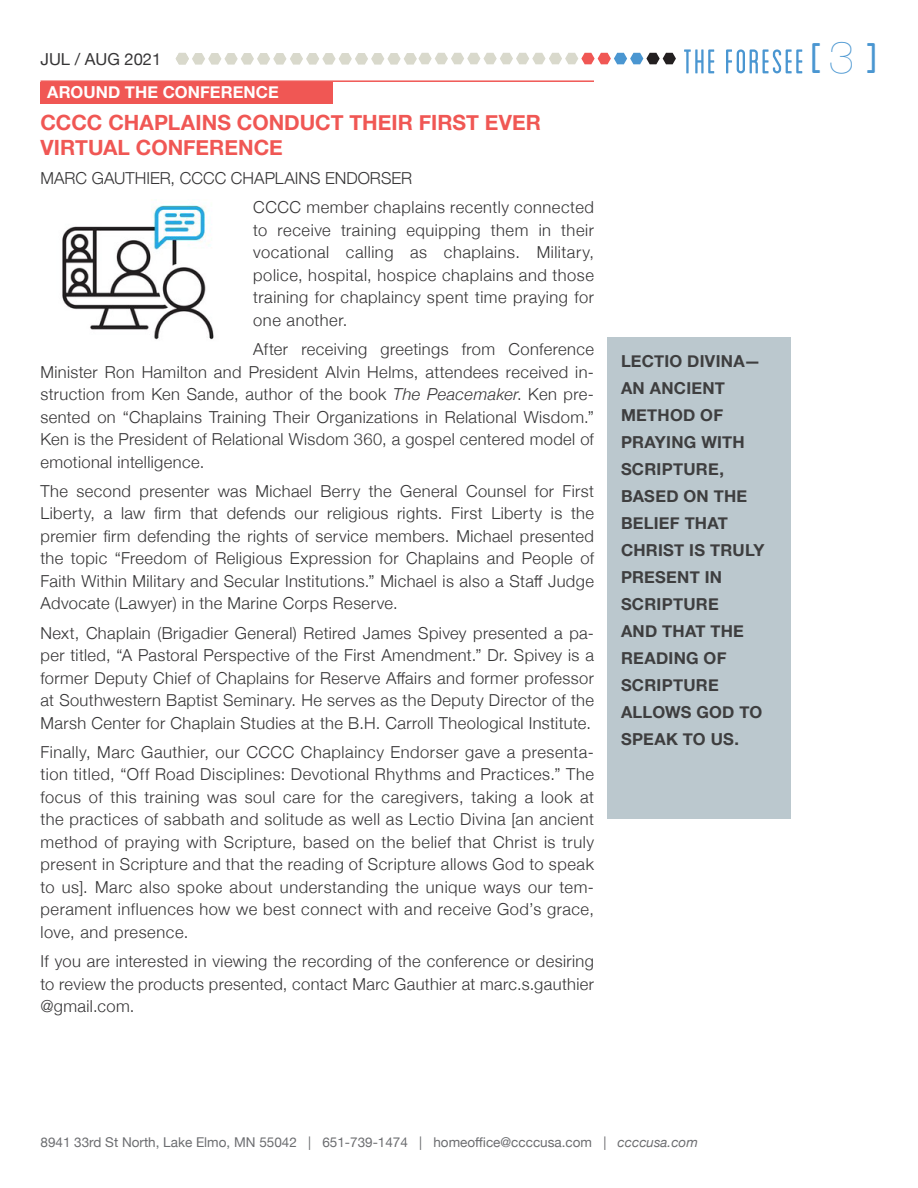
<style>
.page{position:relative;width:918px;height:1188px;background:#fff}
.page>*{position:absolute;margin:0;border:0;box-sizing:border-box;transform-origin:0 0}
.t1{font:condensed 45px "Blanch";color:#4a96d1}
.HELVETICA_BOLD_HEAD{font:700 21px/25.2px "Helvetica Neue";color:#f05754}
.BODY{font:300 16.5px/22.5px "Helvetica Neue";letter-spacing:.025em;color:#363536;text-align:justify}
.Call_out-_flushLeft{font:700 16.5px/27px "Helvetica Neue";letter-spacing:.015em;color:#3e3e3f}
.BODY-2{font:300 16.5px "Helvetica Neue";color:#363536}
.Helvetica_Bold_Sub-h{font:700 16.5px "Helvetica Neue";letter-spacing:.005em;color:#fff}
.t2{font:16.5px "Helvetica Neue";color:#363536}
.t3{font:13.5px "Helvetica Neue";color:#6c6d70}
.s1{font-style:italic}
.s2{font-family:"Helvetica Neue";font-weight:200;font-stretch:normal}
</style>
<div class="page">
<svg style="left:684px;top:49px;width:118px;height:24px"></svg>
<svg style="left:175px;top:53px;width:501px;height:12px"></svg>
<hr style="left:40px;top:80px;width:554px;height:2px;background:#f05754">
<div style="left:40px;top:82px;width:293px;height:21px;background:#f05754"></div>
<div style="left:608px;top:338px;width:183px;height:481px;background:#bbc8ce"></div>
<img style="left:62px;top:201px;width:152px;height:139px">
<p class="t2" style="left:40px;top:48px;width:122px">JUL / AUG 2021</p>
<p class="Helvetica_Bold_Sub-h" style="left:47px;top:79px;width:233px">AROUND THE CONFERENCE</p>
<p class="HELVETICA_BOLD_HEAD" style="left:40px;top:110px;width:502px">CCCC CHAPLAINS CONDUCT THEIR FIRST EVER<br>VIRTUAL CONFERENCE</p>
<p class="BODY-2" style="left:40px;top:165px;width:373px">MARC GAUTHIER, CCCC CHAPLAINS ENDORSER</p>
<p class="BODY" style="left:253px;top:195px;width:342px">CCCC member chaplains recently connected to receive training equipping them in their vocational calling as chaplains. Military, police, hospital, hospice chaplains and those training for chaplaincy spent time praying for one another.</p>
<p class="BODY" style="left:40px;top:337px;width:555px;text-indent:213px">After receiving greetings from Conference Minister Ron Hamilton and President Alvin Helms, attendees received in&shy;struction from Ken Sande, author of the book <span class="s1">The Peacemaker</span>. Ken pre&shy;sented on “Chaplains Training Their Organizations in Relational Wisdom.” Ken is the President of Relational Wisdom 360, a gospel centered model of emotional intelligence.</p>
<p class="BODY" style="left:40px;top:478px;width:555px">The second presenter was Michael Berry the General Counsel for First Liberty, a law firm that defends our religious rights. First Liberty is the premier firm defending the rights of service members. Michael presented the topic “Freedom of Religious Expression for Chaplains and People of Faith Within Military and Secular Institutions.” Michael is also a Staff Judge Advocate (Lawyer) in the Marine Corps Reserve.</p>
<p class="BODY" style="left:40px;top:620px;width:555px">Next, Chaplain (Brigadier General) Retired James Spivey presented a pa&shy;per titled, “A Pastoral Perspective of the First Amendment.” Dr. Spivey is a former Deputy Chief of Chaplains for Reserve Affairs and former professor at Southwestern Baptist Seminary. He serves as the Deputy Director of the Marsh Center for Chaplain Studies at the B.H. Carroll Theological Institute.</p>
<p class="BODY" style="left:40px;top:739px;width:555px">Finally, Marc Gauthier, our CCCC Chaplaincy Endorser gave a presenta&shy;tion titled, “Off Road Disciplines: Devotional Rhythms and Practices.” The focus of this training was soul care for the caregivers, taking a look at the practices of sabbath and solitude as well as Lectio Divina [an ancient method of praying with Scripture, based on the belief that Christ is truly present in Scripture and that the reading of Scripture allows God to speak to us]. Marc also spoke about understanding the unique ways our tem&shy;perament influences how we best connect with and receive God’s grace, love, and presence.</p>
<p class="BODY" style="left:40px;top:949px;width:555px">If you are interested in viewing the recording of the conference or desiring to review the products presented, contact Marc Gauthier at marc.s.gauthier @gmail.com.</p>
<p class="Call_out-_flushLeft" style="left:621px;top:348px;width:145px">LECTIO DIVINA—<br>AN ANCIENT<br>METHOD OF<br>PRAYING WITH<br>SCRIPTURE,<br>BASED ON THE<br>BELIEF THAT<br>CHRIST IS TRULY<br>PRESENT IN<br>SCRIPTURE<br>AND THAT THE<br>READING OF<br>SCRIPTURE<br>ALLOWS GOD TO<br>SPEAK TO US.</p>
<h1 class="t1" style="left:811px;top:34px;width:68px">[<span class="s2">3</span> ]</h1>
<p class="t3" style="left:40px;top:1132px;width:659px">8941 33rd St North, Lake Elmo, MN 55042 | 651-739-1474 | homeoffice@ccccusa.com | <span class="s1">ccccusa.com</span></p>
</div>
